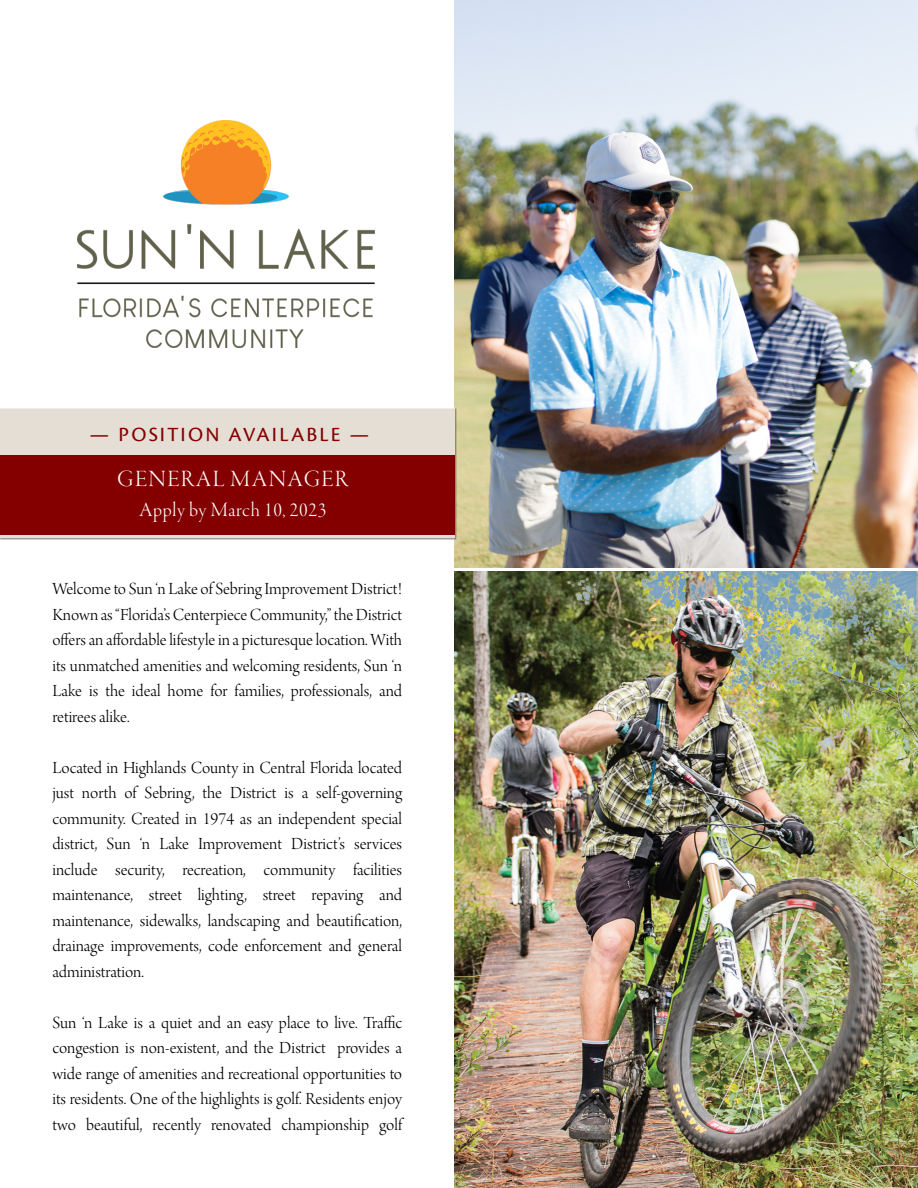
<style>
.page{position:relative;width:918px;height:1188px;background:#fff}
.page>*{position:absolute;margin:0;border:0;box-sizing:border-box;transform-origin:0 0}
.t1{font:24px "Garamond Premr Pro Lt Disp";letter-spacing:.05em;color:#fff}
.t2{font:21px "Garamond Premr Pro Lt Disp";letter-spacing:.03em;color:#fff}
.t3{font:21px "Cronos Pro Capt";letter-spacing:.1em;color:#840000}
.t4{font:18px/25.5px "Arno Pro Light Display";color:#000;text-align:justify}
</style>
<div class="page">
<img style="left:455px;top:572px;width:463px;height:615px">
<img style="left:454px;top:0;width:463px;height:567px">
<img style="left:0;top:407px;width:456px;height:133px">
<div style="left:0;top:456px;width:455px;height:79px;background:#840000"></div>
<img style="left:77px;top:120px;width:298px;height:227px">
<p class="t3" style="left:90px;top:424px;width:281px">— POSITION AVAILABLE —</p>
<h1 class="t1" style="left:117px;top:469px;width:232px">GENERAL MANAGER</h1>
<p class="t2" style="left:139px;top:501px;width:189px">Apply by March 10, 2023</p>
<p class="t4" style="left:52px;top:578px;width:351px">Welcome to Sun ‘n Lake of Sebring Improvement District!<br>Known as“Florida’s Centerpiece Community,” theDistrict offers an affordable lifestyle in a picturesque location. With its unmatched amenities and welcoming residents, Sun ‘n Lake is the ideal home for families, professionals, and retirees alike.</p>
<p class="t4" style="left:52px;top:756px;width:351px">Located in Highlands County in Central Florida located just north of Sebring, the District is a self-governing community. Created in 1974 as an independent special district, Sun ‘n Lake Improvement District’s services include security, recreation, community facilities maintenance, street lighting, street repaving and maintenance, sidewalks, landscaping and beautification, drainage improvements, code enforcement and general administration.</p>
<p class="t4" style="left:52px;top:1011px;width:351px">Sun ‘n Lake is a quiet and an easy place to live. Traffic congestion is non-existent, and the District provides a wide range of amenities and recreational opportunities to its residents. One of the highlights is golf. Residents enjoy two beautiful, recently renovated championship golf</p>
</div>
